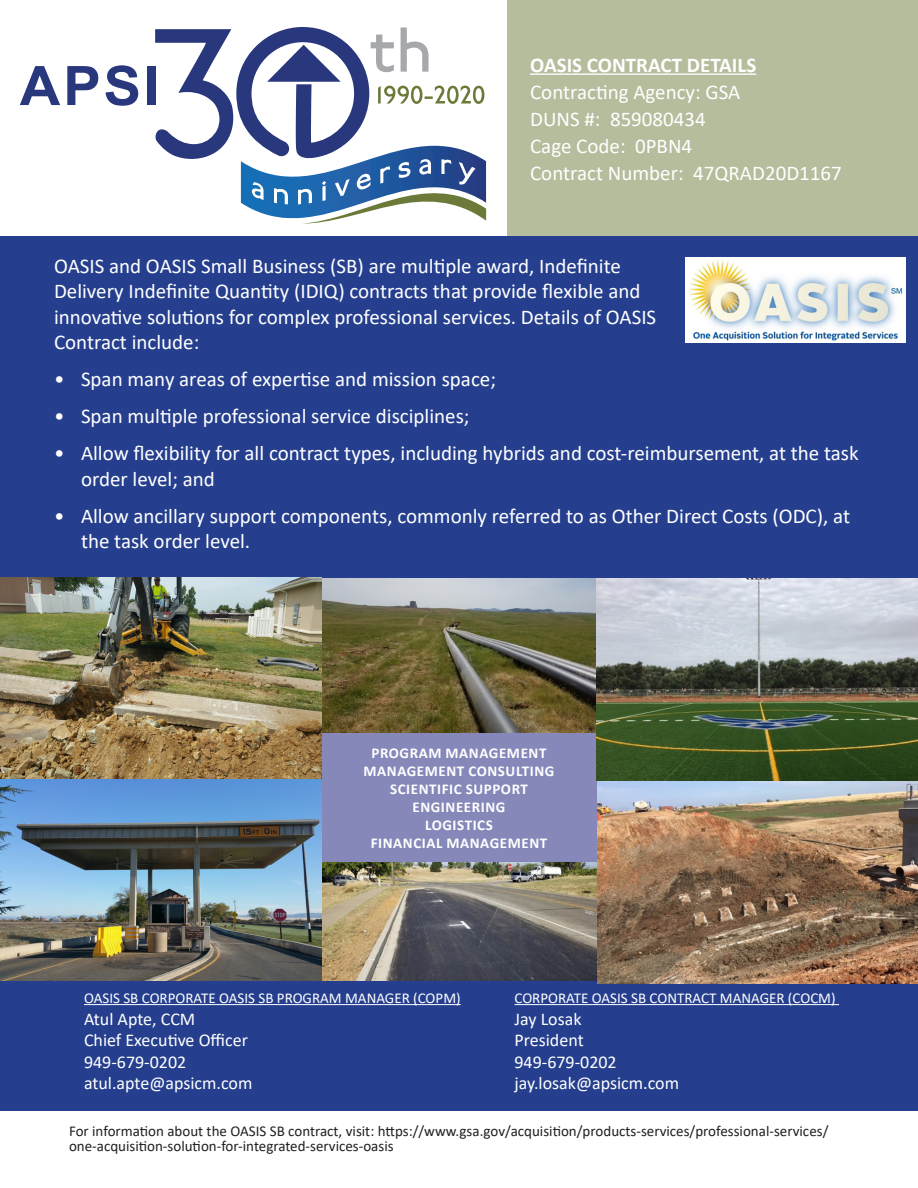
<style>
.page{position:relative;width:918px;height:1188px;background:#fff}
.page>*{position:absolute;margin:0;border:0;box-sizing:border-box;transform-origin:0 0}
.t1{font:21px/25.2px "Calibri";color:#fff}
.t2{font:700 21px "Calibri";color:#fff}
.t3{font:18px "Calibri";color:#fff}
.t4{font:15px/15px "Calibri";color:#231f20}
.t5{font:700 15px "Calibri";letter-spacing:.04em;color:#fff}
.t6{font:15px "Calibri";color:#fff}
</style>
<div class="page">
<img style="left:322px;top:578px;width:275px;height:154px">
<img style="left:322px;top:862px;width:275px;height:119px">
<div style="left:0;top:981px;width:918px;height:130px;background:#253f8e"></div>
<div style="left:0;top:236px;width:918px;height:342px;background:#253f8e"></div>
<img style="left:686px;top:257px;width:220px;height:86px">
<svg style="left:155px;top:27px;width:331px;height:197px"></svg>
<div style="left:148px;top:66px;width:8px;height:39px;background:#29387d"></div>
<svg style="left:105px;top:65px;width:34px;height:41px"></svg>
<svg style="left:20px;top:66px;width:40px;height:39px"></svg>
<svg style="left:67px;top:66px;width:31px;height:39px"></svg>
<hr style="left:84px;top:1004px;width:377px;height:1px;background:#fff">
<div style="left:508px;top:0;width:410px;height:236px;background:#b5bd9c"></div>
<hr style="left:530px;top:73px;width:226px;height:2px;background:#fff">
<div style="left:321px;top:733px;width:276px;height:129px;background:#8688ba"></div>
<hr style="left:514px;top:1004px;width:325px;height:1px;background:#fff">
<img style="left:597px;top:579px;width:321px;height:201px">
<img style="left:0;top:578px;width:322px;height:402px">
<img style="left:597px;top:782px;width:321px;height:201px">
<p class="t2" style="left:530px;top:50px;width:228px">OASIS CONTRACT DETAILS</p>
<p class="t1" style="left:530px;top:79px;width:212px">Contracting Agency: GSA</p>
<p class="t1" style="left:530px;top:106px;width:177px">DUNS #: 859080434</p>
<p class="t1" style="left:530px;top:133px;width:164px">Cage Code: 0PBN4</p>
<p class="t1" style="left:530px;top:160px;width:313px">Contract Number: 47QRAD20D1167</p>
<p class="t1" style="left:54px;top:253px;width:604px">OASIS and OASIS Small Business (SB) are multiple award, Indefinite Delivery Indefinite Quantity (IDIQ) contracts that provide flexible and innovative solutions for complex professional services. Details of OASIS Contract include:</p>
<p class="t1" style="left:54px;top:366px;width:443px">• Span many areas of expertise and mission space;</p>
<p class="t1" style="left:54px;top:403px;width:417px">• Span multiple professional service disciplines;</p>
<p class="t1" style="left:81px;top:440px;width:779px;text-indent:-27px">• Allow flexibility for all contract types, including hybrids and cost-reimbursement, at the task order level; and</p>
<p class="t1" style="left:81px;top:503px;width:771px;text-indent:-27px">• Allow ancillary support components, commonly referred to as Other Direct Costs (ODC), at the task order level.</p>
<p class="t5" style="left:371px;top:742px;width:176px">PROGRAM MANAGEMENT</p>
<p class="t5" style="left:364px;top:760px;width:192px">MANAGEMENT CONSULTING</p>
<p class="t5" style="left:390px;top:778px;width:139px">SCIENTIFIC SUPPORT</p>
<p class="t5" style="left:412px;top:796px;width:95px">ENGINEERING</p>
<p class="t5" style="left:425px;top:814px;width:69px">LOGISTICS</p>
<p class="t5" style="left:371px;top:832px;width:178px">FINANCIAL MANAGEMENT</p>
<p class="t6" style="left:84px;top:988px;width:378px">OASIS SB CORPORATE OASIS SB PROGRAM MANAGER (COPM)</p>
<p class="t3" style="left:84px;top:1006px;width:113px">Atul Apte, CCM</p>
<p class="t3" style="left:84px;top:1028px;width:166px">Chief Executive Officer</p>
<p class="t3" style="left:84px;top:1049px;width:104px">949-679-0202</p>
<p class="t3" style="left:84px;top:1071px;width:170px">atul.apte@apsicm.com</p>
<p class="t6" style="left:514px;top:988px;width:323px">CORPORATE OASIS SB CONTRACT MANAGER (COCM)</p>
<p class="t3" style="left:514px;top:1006px;width:69px">Jay Losak</p>
<p class="t3" style="left:514px;top:1028px;width:71px">President</p>
<p class="t3" style="left:514px;top:1049px;width:104px">949-679-0202</p>
<p class="t3" style="left:514px;top:1071px;width:166px">jay.losak@apsicm.com</p>
<p class="t4" style="left:69px;top:1123px;width:761px">For information about the OASIS SB contract, visit: https://www.gsa.gov/acquisition/products-services/professional-services/ one-acquisition-solution-for-integrated-services-oasis</p>
</div>
